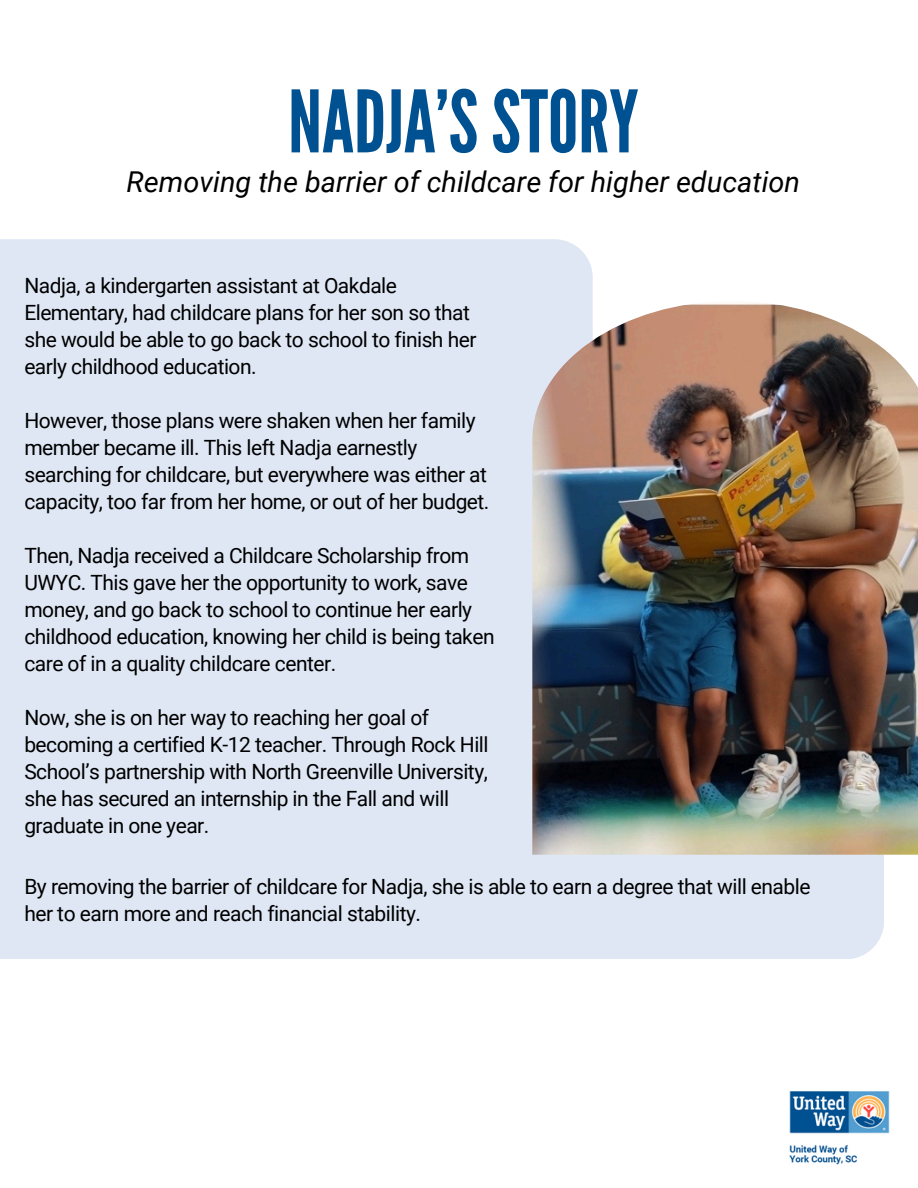
<style>
.page{position:relative;width:918px;height:1188px;background:#fff}
.page>*{position:absolute;margin:0;border:0;box-sizing:border-box;transform-origin:0 0}
.t1{font:85.8px "League Gothic";color:#005191}
.t2{font:italic 28.8px "Roboto";color:#000}
.t3{font:21px/27px "Roboto";letter-spacing:-.025em;color:#000}
</style>
<div class="page">
<img style="left:789px;top:1091px;width:101px;height:74px">
<div style="left:180px;top:727px;width:704px;height:232px;background:#dfe7f5;border-radius:38px"></div>
<div style="left:0;top:239px;width:593px;height:719px;background:#dfe7f5"></div>
<img style="left:532px;top:301px;width:386px;height:554px">
<p class="t1" style="left:288px;top:72px;width:352px">NADJA’SSTORY</p>
<h2 class="t2" style="left:127px;top:165px;width:675px">Removing the barrier of childcare for higher education</h2>
<p class="t3" style="left:24px;top:272px;width:454px">Nadja, a kindergarten assistant at Oakdale Elementary, had childcare plans for her son so that she would be able to go back to school to finish her early childhood education.</p>
<p class="t3" style="left:24px;top:407px;width:467px">However, those plans were shaken when her family member became ill. This left Nadja earnestly searching for childcare, but everywhere was either at capacity, too far from her home, or out of her budget.</p>
<p class="t3" style="left:24px;top:542px;width:472px">Then, Nadja received a Childcare Scholarship from UWYC. This gave her the opportunity to work, save money, and go back to school to continue her early childhood education, knowing her child is being taken care of in a quality childcare center.</p>
<p class="t3" style="left:24px;top:704px;width:466px">Now, she is on her way to reaching her goal of becoming a certified K-12 teacher. Through Rock Hill School’s partnership with North Greenville University, she has secured an internship in the Fall and will graduate in one year.</p>
<p class="t3" style="left:24px;top:874px;width:788px">By removing the barrier of childcare for Nadja, she is able to earn a degree that will enable her to earn more and reach financial stability.</p>
</div>
